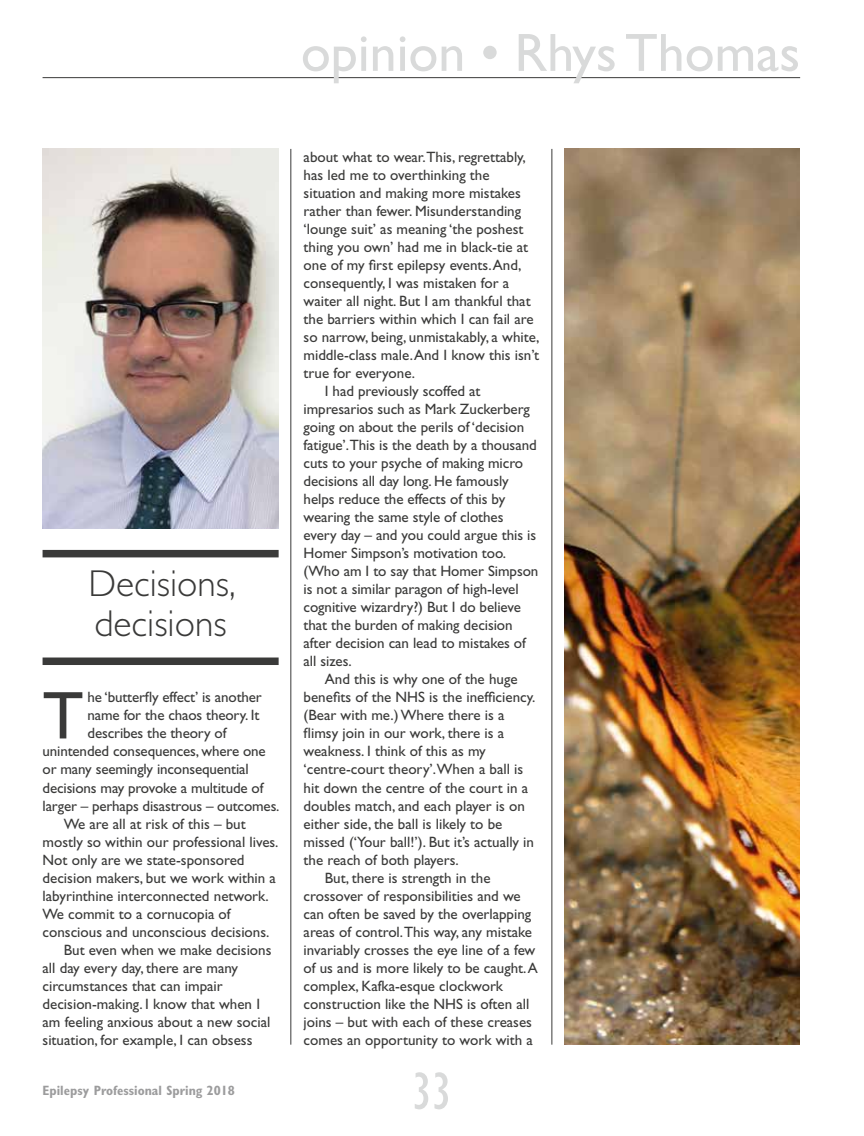
<style>
.page{position:relative;width:864px;height:1136px;background:#fff}
.page>*{position:absolute;margin:0;border:0;box-sizing:border-box;transform-origin:0 0}
.t1{font:67.8px "Gill Sans Std";color:#3a3a39}
.t2{font:54px "Gill Sans Std";color:#d9dada}
.t3{font:condensed 54px "Gill Sans Std";color:#d9dada}
.t4{font:300 37.5px/40.5px "Gill Sans Std";color:#3a3a39}
.t5{font:15px "Gill Sans Std";color:#3a3a39}
.t6{font:700 condensed 13.5px "Gill Sans Std";color:#9c9c9d}
</style>
<div class="page">
<hr style="left:290px;top:149px;width:1px;height:895px;background:#3a3a39">
<hr style="left:551px;top:149px;width:1px;height:895px;background:#3a3a39">
<img style="left:564px;top:149px;width:235px;height:895px">
<hr style="left:43px;top:77px;width:756px;height:1px;background:#3a3a39">
<div style="left:43px;top:550px;width:235px;height:7px;background:#3a3a39"></div>
<div style="left:43px;top:657px;width:235px;height:8px;background:#3a3a39"></div>
<img style="left:43px;top:149px;width:235px;height:379px">
<h2 class="t2" style="left:301px;top:22px;width:500px">opinion • Rhys Thomas</h2>
<h3 class="t4" style="left:88px;top:563px;width:149px">Decisions, decisions</h3>
<h1 class="t1" style="left:43px;top:676px;width:42px">T</h1>
<p class="t5" style="left:88px;top:688px;width:176px">he ‘butterfly effect’ is another</p>
<p class="t5" style="left:88px;top:706px;width:173px">name for the chaos theory. It</p>
<p class="t5" style="left:88px;top:724px;width:140px">describes the theory of</p>
<p class="t5" style="left:43px;top:742px;width:225px">unintended consequences, where one</p>
<p class="t5" style="left:43px;top:760px;width:208px">or many seemingly inconsequential</p>
<p class="t5" style="left:43px;top:778px;width:222px">decisions may provoke a multitude of</p>
<p class="t5" style="left:43px;top:796px;width:238px">larger – perhaps disastrous – outcomes.</p>
<p class="t5" style="left:64px;top:814px;width:183px">We are all at risk of this – but</p>
<p class="t5" style="left:43px;top:832px;width:237px">mostly so within our professional lives.</p>
<p class="t5" style="left:43px;top:850px;width:203px">Not only are we state-sponsored</p>
<p class="t5" style="left:43px;top:868px;width:235px">decision makers, but we work within a</p>
<p class="t5" style="left:43px;top:886px;width:227px">labyrinthine interconnected network.</p>
<p class="t5" style="left:43px;top:904px;width:189px">We commit to a cornucopia of</p>
<p class="t5" style="left:43px;top:922px;width:228px">conscious and unconscious decisions.</p>
<p class="t5" style="left:64px;top:940px;width:209px">But even when we make decisions</p>
<p class="t5" style="left:43px;top:958px;width:197px">all day every day, there are many</p>
<p class="t5" style="left:43px;top:976px;width:182px">circumstances that can impair</p>
<p class="t5" style="left:43px;top:994px;width:219px">decision-making. I know that when I</p>
<p class="t5" style="left:43px;top:1012px;width:229px">am feeling anxious about a new social</p>
<p class="t5" style="left:43px;top:1030px;width:211px">situation, for example, I can obsess</p>
<p class="t6" style="left:43px;top:1082px;width:194px">Epilepsy Professional Spring 2018</p>
<p class="t5" style="left:303px;top:148px;width:224px">about what to wear.This, regrettably,</p>
<p class="t5" style="left:303px;top:166px;width:187px">has led me to overthinking the</p>
<p class="t5" style="left:303px;top:184px;width:218px">situation and making more mistakes</p>
<p class="t5" style="left:303px;top:202px;width:219px">rather than fewer. Misunderstanding</p>
<p class="t5" style="left:303px;top:220px;width:221px">‘lounge suit’ as meaning ‘the poshest</p>
<p class="t5" style="left:303px;top:238px;width:226px">thing you own’ had me in black-tie at</p>
<p class="t5" style="left:303px;top:256px;width:219px">one of my first epilepsy events. And,</p>
<p class="t5" style="left:303px;top:274px;width:207px">consequently, I was mistaken for a</p>
<p class="t5" style="left:303px;top:292px;width:228px">waiter all night. But I am thankful that</p>
<p class="t5" style="left:303px;top:310px;width:231px">the barriers within which I can fail are</p>
<p class="t5" style="left:303px;top:328px;width:237px">so narrow, being, unmistakably, a white,</p>
<p class="t5" style="left:303px;top:346px;width:237px">middle-class male. And I know this isn’t</p>
<p class="t5" style="left:303px;top:364px;width:113px">true for everyone.</p>
<p class="t5" style="left:325px;top:382px;width:157px">I had previously scoffed at</p>
<p class="t5" style="left:303px;top:400px;width:228px">impresarios such as Mark Zuckerberg</p>
<p class="t5" style="left:303px;top:418px;width:222px">going on about the perils of ‘decision</p>
<p class="t5" style="left:303px;top:436px;width:234px">fatigue’.This is the death by a thousand</p>
<p class="t5" style="left:303px;top:454px;width:221px">cuts to your psyche of making micro</p>
<p class="t5" style="left:303px;top:472px;width:206px">decisions all day long. He famously</p>
<p class="t5" style="left:303px;top:490px;width:203px">helps reduce the effects of this by</p>
<p class="t5" style="left:303px;top:508px;width:201px">wearing the same style of clothes</p>
<p class="t5" style="left:303px;top:526px;width:234px">every day – and you could argue this is</p>
<p class="t5" style="left:303px;top:544px;width:204px">Homer Simpson’s motivation too.</p>
<p class="t5" style="left:303px;top:562px;width:236px">(Who am I to say that Homer Simpson</p>
<p class="t5" style="left:303px;top:580px;width:216px">is not a similar paragon of high-level</p>
<p class="t5" style="left:303px;top:598px;width:219px">cognitive wizardry?) But I do believe</p>
<p class="t5" style="left:303px;top:616px;width:210px">that the burden of making decision</p>
<p class="t5" style="left:303px;top:634px;width:224px">after decision can lead to mistakes of</p>
<p class="t5" style="left:303px;top:652px;width:50px">all sizes.</p>
<p class="t5" style="left:325px;top:670px;width:194px">And this is why one of the huge</p>
<p class="t5" style="left:303px;top:688px;width:233px">benefits of the NHS is the inefficiency.</p>
<p class="t5" style="left:303px;top:706px;width:202px">(Bear with me.) Where there is a</p>
<p class="t5" style="left:303px;top:724px;width:202px">flimsy join in our work, there is a</p>
<p class="t5" style="left:303px;top:742px;width:183px">weakness. I think of this as my</p>
<p class="t5" style="left:303px;top:760px;width:221px">‘centre-court theory’.When a ball is</p>
<p class="t5" style="left:303px;top:778px;width:226px">hit down the centre of the court in a</p>
<p class="t5" style="left:303px;top:796px;width:223px">doubles match, and each player is on</p>
<p class="t5" style="left:303px;top:814px;width:200px">either side, the ball is likely to be</p>
<p class="t5" style="left:303px;top:832px;width:232px">missed (‘Your ball!’). But it’s actually in</p>
<p class="t5" style="left:303px;top:850px;width:157px">the reach of both players.</p>
<p class="t5" style="left:325px;top:868px;width:167px">But, there is strength in the</p>
<p class="t5" style="left:303px;top:886px;width:218px">crossover of responsibilities and we</p>
<p class="t5" style="left:303px;top:904px;width:229px">can often be saved by the overlapping</p>
<p class="t5" style="left:303px;top:922px;width:230px">areas of control.This way, any mistake</p>
<p class="t5" style="left:303px;top:940px;width:233px">invariably crosses the eye line of a few</p>
<p class="t5" style="left:303px;top:958px;width:235px">of us and is more likely to be caught. A</p>
<p class="t5" style="left:303px;top:976px;width:201px">complex, Kafka-esque clockwork</p>
<p class="t5" style="left:303px;top:994px;width:227px">construction like the NHS is often all</p>
<p class="t5" style="left:303px;top:1012px;width:230px">joins – but with each of these creases</p>
<p class="t5" style="left:303px;top:1030px;width:231px">comes an opportunity to work with a</p>
<h2 class="t3" style="left:412px;top:1061px;width:41px">33</h2>
</div>
